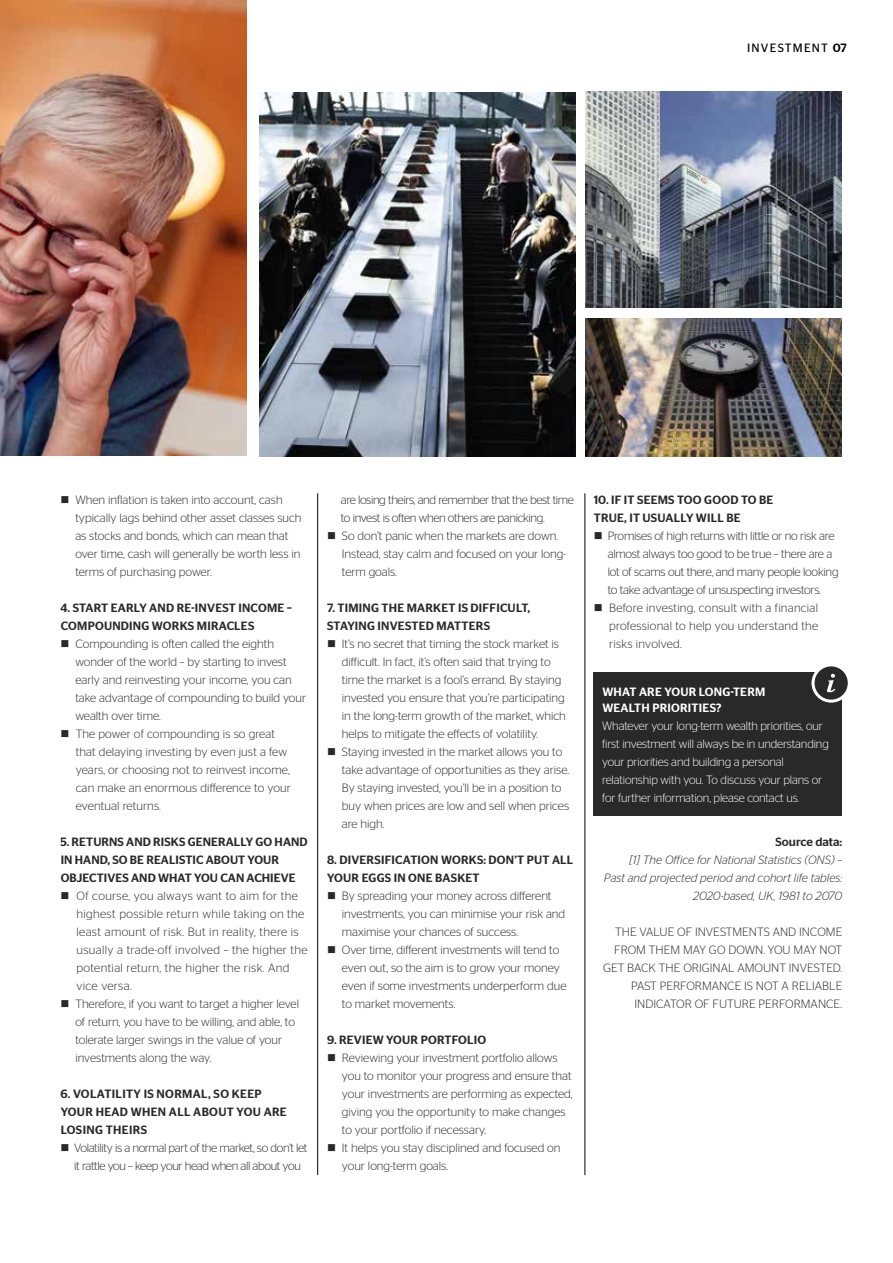
<style>
.page{position:relative;width:893px;height:1263px;background:#fff}
.page>*{position:absolute;margin:0;border:0;box-sizing:border-box;transform-origin:0 0}
.t1{font:300 12px/18px "Stag Sans";color:#292929}
.t2{font:500 12px/18px "Stag Sans";letter-spacing:.02em;color:#292929}
.t3{font:300 12px/18px "Stag Sans";letter-spacing:-.01em;color:#fff}
.t4{font:300 12px/18px "Stag Sans";letter-spacing:.03em;color:#292929}
.t5{font:300 12px/18px "Stag Sans";letter-spacing:-.03em;color:#292929;text-align:center}
.t6{font:300 12px/18px "Stag Sans";letter-spacing:-.02em;color:#292929}
.t7{font:italic 300 12px/18px "Stag Sans";color:#292929;text-align:right}
.t8{font:500 12px/16.5px "Stag Sans";letter-spacing:.02em;color:#fff}
.t9{font:12px "Stag Sans";letter-spacing:.1em;color:#000}
.t10{font:500 12px "Stag Sans";color:#292929}
.s1{font-weight:500}
</style>
<div class="page">
<img style="left:0;top:0;width:247px;height:456px">
<div style="left:594px;top:672px;width:248px;height:144px;background:#292929"></div>
<svg style="left:813px;top:665px;width:36px;height:36px"></svg>
<div style="left:811px;top:663px;width:40px;height:40px;border:3px solid #fff;border-radius:50%"></div>
<svg style="left:827px;top:674px;width:8px;height:18px"></svg>
<hr style="left:585px;top:493px;width:1px;height:682px;background:#000">
<hr style="left:317px;top:493px;width:1px;height:682px;background:#000">
<img style="left:259px;top:92px;width:316px;height:364px">
<img style="left:585px;top:319px;width:257px;height:137px">
<img style="left:585px;top:92px;width:257px;height:215px">
<p class="t9" style="left:747px;top:41px;width:101px">INVESTMENT <span class="s1">07</span></p>
<p class="t1" style="left:75px;top:491px;width:228px;text-indent:-15px">■ When inflation is taken into account, cash typically lags behind other asset classes such as stocks and bonds, which can mean that over time, cash will generally be worth less in terms of purchasing power.</p>
<p class="t2" style="left:61px;top:599px;width:233px">4. START EARLY AND RE-INVEST INCOME –<br>COMPOUNDING WORKS MIRACLES</p>
<p class="t1" style="left:75px;top:635px;width:232px;text-indent:-15px">■ Compounding is often called the eighth wonder of the world – by starting to invest early and reinvesting your income, you can take advantage of compounding to build your wealth over time.</p>
<p class="t1" style="left:76px;top:725px;width:217px;text-indent:-15px">■ The power of compounding is so great that delaying investing by even just a few years, or choosing not to reinvest income, can make an enormous difference to your eventual returns.</p>
<p class="t2" style="left:61px;top:833px;width:249px">5. RETURNS AND RISKS GENERALLY GO HAND<br>IN HAND, SO BE REALISTIC ABOUT YOUR<br>OBJECTIVES AND WHAT YOU CAN ACHIEVE</p>
<p class="t4" style="left:76px;top:887px;width:233px;text-indent:-16px">■ Of course, you always want to aim for the highest possible return while taking on the least amount of risk. But in reality, there is usually a trade-off involved – the higher the potential return, the higher the risk. And vice versa.</p>
<p class="t1" style="left:75px;top:995px;width:225px;text-indent:-15px">■ Therefore, if you want to target a higher level of return, you have to be willing, and able, to tolerate larger swings in the value of your investments along the way.</p>
<p class="t2" style="left:61px;top:1085px;width:228px">6. VOLATILITY IS NORMAL, SO KEEP<br>YOUR HEAD WHEN ALL ABOUT YOU ARE<br>LOSING THEIRS</p>
<p class="t5" style="left:61px;top:1139px;width:248px">■ Volatility is a normal part of the market, so don’t let it rattle you – keep your head when all about you</p>
<p class="t5" style="left:341px;top:491px;width:235px;text-align:left">are losing theirs, and remember that the best time to invest is often when others are panicking.</p>
<p class="t1" style="left:342px;top:527px;width:226px;text-indent:-15px">■ So don’t panic when the markets are down.<br>Instead, stay calm and focused on your long&shy;term goals.</p>
<p class="t2" style="left:327px;top:599px;width:204px">7. TIMING THE MARKET IS DIFFICULT,<br>STAYING INVESTED MATTERS</p>
<p class="t1" style="left:342px;top:635px;width:225px;text-indent:-15px">■ It’s no secret that timing the stock market is difficult. In fact, it’s often said that trying to time the market is a fool’s errand. By staying invested you ensure that you’re participating in the long-term growth of the market, which helps to mitigate the effects of volatility.</p>
<p class="t1" style="left:342px;top:743px;width:229px;text-indent:-15px">■ Staying invested in the market allows you to take advantage of opportunities as they arise.<br>By staying invested, you’ll be in a position to buy when prices are low and sell when prices are high.</p>
<p class="t2" style="left:327px;top:851px;width:248px">8. DIVERSIFICATION WORKS: DON’T PUT ALL<br>YOUR EGGS IN ONE BASKET</p>
<p class="t1" style="left:342px;top:887px;width:225px;text-indent:-15px">■ By spreading your money across different investments, you can minimise your risk and maximise your chances of success.</p>
<p class="t1" style="left:342px;top:941px;width:226px;text-indent:-15px">■ Over time, different investments will tend to even out, so the aim is to grow your money even if some investments underperform due to market movements.</p>
<p class="t2" style="left:327px;top:1031px;width:161px">9. REVIEW YOUR PORTFOLIO</p>
<p class="t1" style="left:342px;top:1049px;width:232px;text-indent:-15px">■ Reviewing your investment portfolio allows you to monitor your progress and ensure that your investments are performing as expected, giving you the opportunity to make changes to your portfolio if necessary.</p>
<p class="t1" style="left:342px;top:1139px;width:220px;text-indent:-15px">■ It helps you stay disciplined and focused on your long-term goals.</p>
<p class="t2" style="left:594px;top:491px;width:181px">10. IF IT SEEMS TOO GOOD TO BE<br>TRUE, IT USUALLY WILL BE</p>
<p class="t6" style="left:608px;top:527px;width:232px;text-indent:-14px">■ Promises of high returns with little or no risk are almost always too good to be true – there are a lot of scams out there, and many people looking to take advantage of unsuspecting investors.</p>
<p class="t1" style="left:609px;top:599px;width:211px;text-align:justify;text-indent:-15px">■ Before investing, consult with a financial professional to help you understand the risks involved.</p>
<p class="t8" style="left:602px;top:683px;width:165px">WHAT ARE YOUR LONG-TERM<br>WEALTH PRIORITIES?</p>
<p class="t3" style="left:602px;top:717px;width:228px">Whatever your long-term wealth priorities, our first investment will always be in understanding your priorities and building a personal relationship with you. To discuss your plans or for further information, please contact us.</p>
<p class="t10" style="left:775px;top:835px;width:68px">Source data:</p>
<p class="t7" style="left:604px;top:851px;width:240px">[1] The Office for National Statistics (ONS) –<br>Past and projected period and cohort life tables:<br>2020-based, UK, 1981 to 2070</p>
<p class="t1" style="left:603px;top:923px;width:241px;text-align:right">THE VALUE OF INVESTMENTS AND INCOME FROM THEM MAY GO DOWN. YOU MAY NOT GET BACK THE ORIGINAL AMOUNT INVESTED.<br>PAST PERFORMANCE IS NOT A RELIABLE INDICATOR OF FUTURE PERFORMANCE.</p>
</div>
